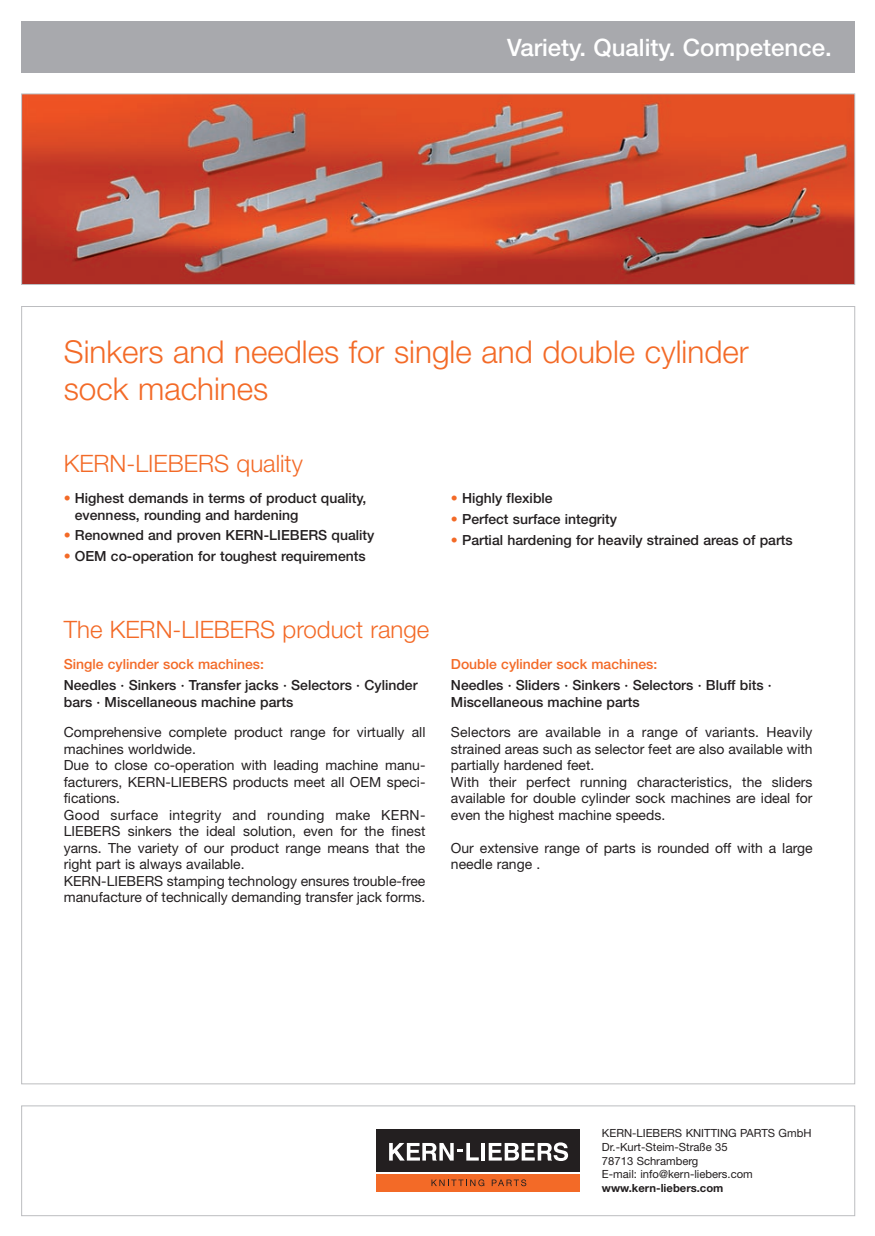
<style>
.page{position:relative;width:875px;height:1236px;background:#fff}
.page>*{position:absolute;margin:0;border:0;box-sizing:border-box;transform-origin:0 0}
.t1{font:300 31.5px/37.8px "Helvetica Neue";color:#f36a27}
.t2{font:300 24px "Helvetica Neue";color:#f36a27}
.t3{font:500 24px "Helvetica Neue";color:#fff}
.t4{font:13.95px/16.5px "Helvetica Neue";color:#231f20}
.t5{font:500 13.95px/16.5px "Helvetica Neue";color:#231f20}
.t6{font:500 13.95px "Helvetica Neue";color:#f36a27}
.t7{font:11.25px/13.6px "Helvetica Neue";color:#231f20}
.t8{font:700 11.25px "Helvetica Neue";color:#231f20}
.s1{font-weight:400;color:#f36a27}
</style>
<div class="page">
<div style="left:21px;top:21px;width:834px;height:51px;background:#a8a9ad"></div>
<img style="left:23px;top:96px;width:830px;height:187px">
<div style="left:21px;top:94px;width:834px;height:191px;border:1px solid #bcbdc0"></div>
<div style="left:21px;top:1106px;width:834px;height:110px;border:1px solid #bcbdc0"></div>
<div style="left:376px;top:1174px;width:204px;height:18px;background:#f36a27"></div>
<div style="left:376px;top:1130px;width:204px;height:42px;background:#231f20"></div>
<svg style="left:431px;top:1179px;width:53px;height:7px"></svg>
<svg style="left:491px;top:1179px;width:35px;height:7px"></svg>
<svg style="left:389px;top:1143px;width:89px;height:18px"></svg>
<hr style="left:481px;top:1143px;width:4px;height:18px;background:#fff">
<svg style="left:488px;top:1142px;width:80px;height:19px"></svg>
<h2 class="t3" style="left:507px;top:39px;width:326px">Variety. Quality. Competence.</h2>
<h1 class="t1" style="left:64px;top:336px;width:686px">Sinkers and needles for single and double cylinder sock machines</h1>
<h2 class="t2" style="left:64px;top:455px;width:240px">KERN-LIEBERS quality</h2>
<p class="t5" style="left:75px;top:491px;width:293px;text-indent:-11px"><span class="s1">•</span> Highest demands in terms of product quality, evenness, rounding and hardening</p>
<p class="t5" style="left:64px;top:529px;width:312px"><span class="s1">•</span> Renowned and proven KERN-LIEBERS quality</p>
<p class="t5" style="left:64px;top:549px;width:303px"><span class="s1">•</span> OEM co-operation for toughest requirements</p>
<h2 class="t2" style="left:64px;top:621px;width:367px">The KERN-LIEBERS product range</h2>
<p class="t6" style="left:64px;top:659px;width:202px">Single cylinder sock machines:</p>
<p class="t5" style="left:64px;top:678px;width:355px">Needles · Sinkers · Transfer jacks · Selectors · Cylinder bars · Miscellaneous machine parts</p>
<p class="t5" style="left:451px;top:491px;width:103px"><span class="s1">•</span> Highly flexible</p>
<p class="t5" style="left:451px;top:512px;width:168px"><span class="s1">•</span> Perfect surface integrity</p>
<p class="t5" style="left:451px;top:533px;width:343px"><span class="s1">•</span> Partial hardening for heavily strained areas of parts</p>
<p class="t6" style="left:451px;top:659px;width:208px">Double cylinder sock machines:</p>
<p class="t5" style="left:451px;top:678px;width:322px">Needles · Sliders · Sinkers · Selectors · Bluff bits ·<br>Miscellaneous machine parts</p>
<p class="t4" style="left:64px;top:725px;width:363px">Comprehensive complete product range for virtually all machines worldwide.<br>Due to close co-operation with leading machine manu&shy;facturers, KERN-LIEBERS products meet all OEM speci&shy;fications.<br>Good surface integrity and rounding make KERN-LIEBERS sinkers the ideal solution, even for the finest yarns. The variety of our product range means that the right part is always available.<br>KERN-LIEBERS stamping technology ensures trouble-free manufacture of technically demanding transfer jack forms.</p>
<p class="t4" style="left:451px;top:725px;width:363px">Selectors are available in a range of variants. Heavily strained areas such as selector feet are also available with partially hardened feet.<br>With their perfect running characteristics, the sliders available for double cylinder sock machines are ideal for even the highest machine speeds.</p>
<p class="t4" style="left:451px;top:841px;width:363px">Our extensive range of parts is rounded off with a large needle range .</p>
<p class="t7" style="left:602px;top:1128px;width:211px">KERN-LIEBERS KNITTING PARTS GmbH<br>Dr.-Kurt-Steim-Straße 35<br>78713 Schramberg<br>E-mail: info@kern-liebers.com</p>
<p class="t8" style="left:602px;top:1184px;width:123px">www.kern-liebers.com</p>
</div>
